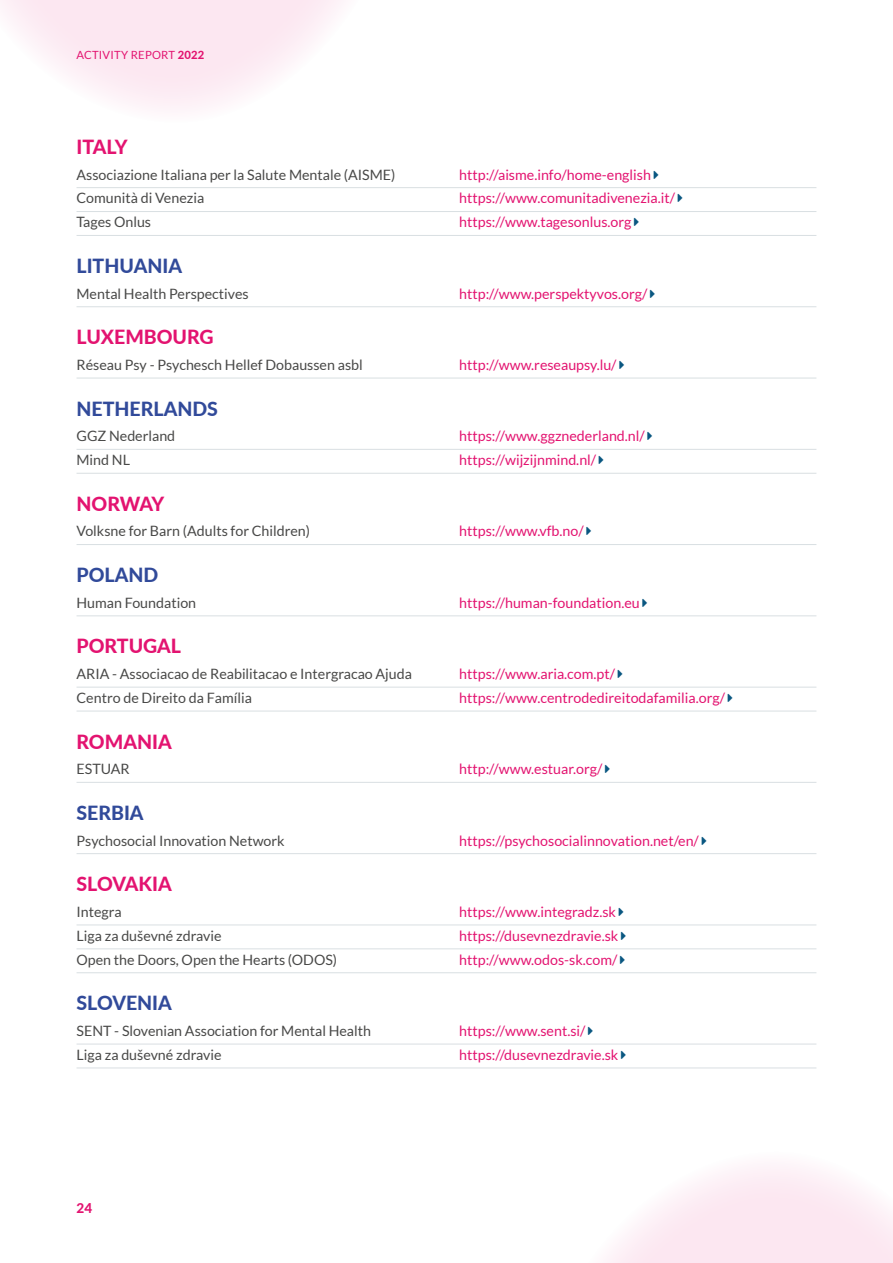
<style>
.page{position:relative;width:893px;height:1263px;background:#fff}
.page>*{position:absolute;margin:0;border:0;box-sizing:border-box;transform-origin:0 0}
.t1{font:800 19.5px "Lato";color:#e31370}
.t2{font:800 19.5px "Lato";color:#314a9a}
.t3{font:14.25px "Lato";color:#e31370}
.t4{font:14.25px "Lato";color:#484847}
.t5{font:800 13.5px "Lato";color:#e31370}
.t6{font:11.25px "Lato";letter-spacing:.02em;color:#e31370}
.s1{font-weight:800}
</style>
<div class="page">
<svg style="left:0;top:0;width:343px;height:110px;fill:#fcebf3"></svg>
<svg style="left:606px;top:1165px;width:287px;height:98px"></svg>
<hr style="left:77px;top:187px;width:739px;height:1px;background:#d9dfe2">
<hr style="left:77px;top:211px;width:739px;height:1px;background:#d9dfe2">
<hr style="left:77px;top:235px;width:739px;height:1px;background:#d9dfe2">
<hr style="left:77px;top:306px;width:739px;height:1px;background:#d9dfe2">
<hr style="left:77px;top:378px;width:739px;height:1px;background:#d9dfe2">
<hr style="left:77px;top:449px;width:739px;height:1px;background:#d9dfe2">
<hr style="left:77px;top:473px;width:739px;height:1px;background:#d9dfe2">
<hr style="left:77px;top:544px;width:739px;height:1px;background:#d9dfe2">
<hr style="left:77px;top:615px;width:739px;height:1px;background:#d9dfe2">
<hr style="left:77px;top:687px;width:739px;height:1px;background:#d9dfe2">
<hr style="left:77px;top:711px;width:739px;height:1px;background:#d9dfe2">
<hr style="left:77px;top:782px;width:739px;height:1px;background:#d9dfe2">
<hr style="left:77px;top:853px;width:739px;height:1px;background:#d9dfe2">
<hr style="left:77px;top:924px;width:739px;height:1px;background:#d9dfe2">
<hr style="left:77px;top:948px;width:739px;height:1px;background:#d9dfe2">
<hr style="left:77px;top:972px;width:739px;height:1px;background:#d9dfe2">
<hr style="left:77px;top:1044px;width:739px;height:1px;background:#d9dfe2">
<hr style="left:77px;top:1067px;width:739px;height:1px;background:#d9dfe2">
<p class="t6" style="left:77px;top:48px;width:129px">ACTIVITY REPORT <span class="s1">2022</span></p>
<h1 class="t1" style="left:77px;top:132px;width:53px">ITALY</h1>
<p class="t4" style="left:77px;top:166px;width:320px">Associazione Italiana per la Salute Mentale (AISME)</p>
<p class="t3" style="left:459px;top:166px;width:193px">http://aisme.info/home-english</p>
<p class="t4" style="left:77px;top:190px;width:129px">Comunità di Venezia</p>
<p class="t3" style="left:459px;top:190px;width:217px">https://www.comunitadivenezia.it/</p>
<p class="t4" style="left:77px;top:214px;width:76px">Tages Onlus</p>
<p class="t3" style="left:459px;top:214px;width:174px">https://www.tagesonlus.org</p>
<h1 class="t2" style="left:77px;top:251px;width:107px">LITHUANIA</h1>
<p class="t4" style="left:77px;top:285px;width:174px">Mental Health Perspectives</p>
<p class="t3" style="left:459px;top:285px;width:190px">http://www.perspektyvos.org/</p>
<h1 class="t1" style="left:77px;top:323px;width:139px">LUXEMBOURG</h1>
<p class="t4" style="left:77px;top:357px;width:288px">Réseau Psy - Psychesch Hellef Dobaussen asbl</p>
<p class="t3" style="left:459px;top:357px;width:159px">http://www.reseaupsy.lu/</p>
<h1 class="t2" style="left:77px;top:394px;width:143px">NETHERLANDS</h1>
<p class="t4" style="left:77px;top:428px;width:100px">GGZ Nederland</p>
<p class="t3" style="left:459px;top:428px;width:187px">https://www.ggznederland.nl/</p>
<p class="t4" style="left:77px;top:452px;width:55px">Mind NL</p>
<p class="t3" style="left:459px;top:452px;width:138px">https://wijzijnmind.nl/</p>
<h1 class="t1" style="left:77px;top:489px;width:89px">NORWAY</h1>
<p class="t4" style="left:77px;top:523px;width:235px">Volksne for Barn (Adults for Children)</p>
<p class="t3" style="left:459px;top:523px;width:126px">https://www.vfb.no/</p>
<h1 class="t2" style="left:77px;top:560px;width:83px">POLAND</h1>
<p class="t4" style="left:77px;top:595px;width:121px">Human Foundation</p>
<p class="t3" style="left:459px;top:595px;width:182px">https://human-foundation.eu</p>
<h1 class="t1" style="left:77px;top:632px;width:106px">PORTUGAL</h1>
<p class="t4" style="left:77px;top:666px;width:337px">ARIA - Associacao de Reabilitacao e Intergracao Ajuda</p>
<p class="t3" style="left:459px;top:666px;width:157px">https://www.aria.com.pt/</p>
<p class="t4" style="left:77px;top:690px;width:177px">Centro de Direito da Família</p>
<p class="t3" style="left:459px;top:690px;width:267px">https://www.centrodedireitodafamilia.org/</p>
<h1 class="t1" style="left:77px;top:727px;width:97px">ROMANIA</h1>
<p class="t4" style="left:77px;top:761px;width:55px">ESTUAR</p>
<p class="t3" style="left:459px;top:761px;width:145px">http://www.estuar.org/</p>
<h1 class="t2" style="left:77px;top:798px;width:69px">SERBIA</h1>
<p class="t4" style="left:77px;top:832px;width:210px">Psychosocial Innovation Network</p>
<p class="t3" style="left:459px;top:832px;width:241px">https://psychosocialinnovation.net/en/</p>
<h1 class="t1" style="left:77px;top:870px;width:97px">SLOVAKIA</h1>
<p class="t4" style="left:77px;top:904px;width:47px">Integra</p>
<p class="t3" style="left:459px;top:904px;width:158px">https://www.integradz.sk</p>
<p class="t4" style="left:77px;top:928px;width:147px">Liga za duševné zdravie</p>
<p class="t3" style="left:459px;top:928px;width:161px">https://dusevnezdravie.sk</p>
<p class="t4" style="left:77px;top:951px;width:262px">Open the Doors, Open the Hearts (ODOS)</p>
<p class="t3" style="left:459px;top:951px;width:160px">http://www.odos-sk.com/</p>
<h1 class="t2" style="left:77px;top:989px;width:97px">SLOVENIA</h1>
<p class="t4" style="left:77px;top:1023px;width:296px">SENT - Slovenian Association for Mental Health</p>
<p class="t3" style="left:459px;top:1023px;width:128px">https://www.sent.si/</p>
<p class="t4" style="left:77px;top:1047px;width:147px">Liga za duševné zdravie</p>
<p class="t3" style="left:459px;top:1047px;width:161px">https://dusevnezdravie.sk</p>
<p class="t5" style="left:77px;top:1198px;width:17px">24</p>
</div>
